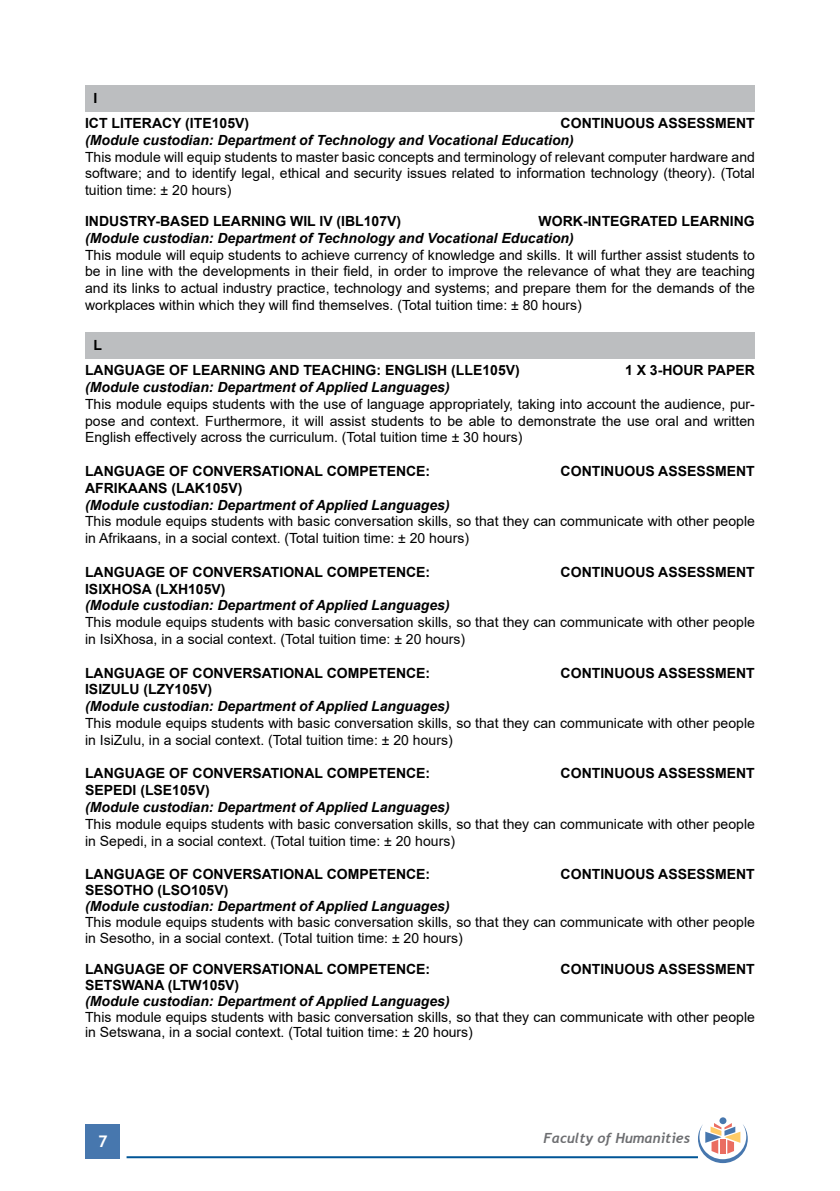
<style>
.page{position:relative;width:840px;height:1191px;background:#fff}
.page>*{position:absolute;margin:0;border:0;box-sizing:border-box;transform-origin:0 0}
.t1{font:700 16px "Trebuchet MS";color:#fff}
.t2{font:14px/16.8px "Arial";color:#000}
.t3{font:700 14px/24.8px "Arial";color:#000}
.t4{font:italic 700 14px "Arial";color:#000}
.t5{font:italic 700 14px "Trebuchet";color:#6d6e71}
</style>
<div class="page">
<div style="left:86px;top:1124px;width:34px;height:34px;background:#4777ae"></div>
<hr style="left:126px;top:1156px;width:571px;height:2px;background:#005596">
<div style="left:719px;top:1117px;width:7px;height:7px;background:#4777ae;border-radius:50%"></div>
<svg style="left:697px;top:1123px;width:50px;height:40px"></svg>
<div style="left:85px;top:85px;width:669px;height:26px;background:#bcbec0"></div>
<div style="left:85px;top:332px;width:669px;height:26px;background:#bcbec0"></div>
<p class="t3" style="left:85px;top:86px;width:165px;text-indent:8px">I<br>ICT LITERACY (ITE105V)</p>
<p class="t3" style="left:560px;top:111px;width:195px">CONTINUOUS ASSESSMENT</p>
<p class="t4" style="left:85px;top:131px;width:490px">(Module custodian: Department of Technology and Vocational Education)</p>
<p class="t2" style="left:85px;top:148px;width:671px;text-align:justify">This module will equip students to master basic concepts and terminology of relevant computer hardware and software; and to identify legal, ethical and security issues related to information technology (theory). (Total tuition time: ± 20 hours)</p>
<p class="t3" style="left:85px;top:209px;width:317px">INDUSTRY-BASED LEARNING WIL IV (IBL107V)</p>
<p class="t3" style="left:538px;top:209px;width:217px">WORK-INTEGRATED LEARNING</p>
<p class="t4" style="left:85px;top:229px;width:490px">(Module custodian: Department of Technology and Vocational Education)</p>
<p class="t2" style="left:85px;top:246px;width:671px;text-align:justify">This module will equip students to achieve currency of knowledge and skills. It will further assist students to be in line with the developments in their field, in order to improve the relevance of what they are teaching and its links to actual industry practice, technology and systems; and prepare them for the demands of the workplaces within which they will find themselves. (Total tuition time: ± 80 hours)</p>
<p class="t3" style="left:85px;top:333px;width:436px;text-indent:8px">L<br>LANGUAGE OF LEARNING AND TEACHING: ENGLISH (LLE105V)</p>
<p class="t3" style="left:624px;top:358px;width:131px">1 X 3-HOUR PAPER</p>
<p class="t4" style="left:85px;top:378px;width:366px">(Module custodian: Department of Applied Languages)</p>
<p class="t2" style="left:85px;top:395px;width:671px;text-align:justify">This module equips students with the use of language appropriately, taking into account the audience, pur&shy;pose and context. Furthermore, it will assist students to be able to demonstrate the use oral and written English effectively across the curriculum. (Total tuition time ± 30 hours)</p>
<p class="t3" style="left:85px;top:459px;width:346px">LANGUAGE OF CONVERSATIONAL COMPETENCE:</p>
<p class="t3" style="left:560px;top:459px;width:195px">CONTINUOUS ASSESSMENT</p>
<p class="t3" style="left:85px;top:475px;width:159px">AFRIKAANS (LAK105V)</p>
<p class="t4" style="left:85px;top:495px;width:366px">(Module custodian: Department of Applied Languages)</p>
<p class="t2" style="left:85px;top:513px;width:671px">This module equips students with basic conversation skills, so that they can communicate with other people in Afrikaans, in a social context. (Total tuition time: ± 20 hours)</p>
<p class="t3" style="left:85px;top:559px;width:346px">LANGUAGE OF CONVERSATIONAL COMPETENCE:</p>
<p class="t3" style="left:560px;top:559px;width:195px">CONTINUOUS ASSESSMENT</p>
<p class="t3" style="left:85px;top:576px;width:142px">ISIXHOSA (LXH105V)</p>
<p class="t4" style="left:85px;top:596px;width:366px">(Module custodian: Department of Applied Languages)</p>
<p class="t2" style="left:85px;top:614px;width:671px">This module equips students with basic conversation skills, so that they can communicate with other people in IsiXhosa, in a social context. (Total tuition time: ± 20 hours)</p>
<p class="t3" style="left:85px;top:660px;width:346px">LANGUAGE OF CONVERSATIONAL COMPETENCE:</p>
<p class="t3" style="left:560px;top:660px;width:195px">CONTINUOUS ASSESSMENT</p>
<p class="t3" style="left:85px;top:677px;width:128px">ISIZULU (LZY105V)</p>
<p class="t4" style="left:85px;top:697px;width:366px">(Module custodian: Department of Applied Languages)</p>
<p class="t2" style="left:85px;top:714px;width:671px">This module equips students with basic conversation skills, so that they can communicate with other people in IsiZulu, in a social context. (Total tuition time: ± 20 hours)</p>
<p class="t3" style="left:85px;top:761px;width:346px">LANGUAGE OF CONVERSATIONAL COMPETENCE:</p>
<p class="t3" style="left:560px;top:761px;width:195px">CONTINUOUS ASSESSMENT</p>
<p class="t3" style="left:85px;top:778px;width:126px">SEPEDI (LSE105V)</p>
<p class="t4" style="left:85px;top:798px;width:366px">(Module custodian: Department of Applied Languages)</p>
<p class="t2" style="left:85px;top:815px;width:671px">This module equips students with basic conversation skills, so that they can communicate with other people in Sepedi, in a social context. (Total tuition time: ± 20 hours)</p>
<p class="t3" style="left:85px;top:861px;width:346px">LANGUAGE OF CONVERSATIONAL COMPETENCE:</p>
<p class="t3" style="left:560px;top:861px;width:195px">CONTINUOUS ASSESSMENT</p>
<p class="t3" style="left:85px;top:877px;width:145px">SESOTHO (LSO105V)</p>
<p class="t4" style="left:85px;top:896px;width:366px">(Module custodian: Department of Applied Languages)</p>
<p class="t2" style="left:85px;top:913px;width:671px;line-height:16px">This module equips students with basic conversation skills, so that they can communicate with other people in Sesotho, in a social context. (Total tuition time: ± 20 hours)</p>
<p class="t3" style="left:85px;top:957px;width:346px">LANGUAGE OF CONVERSATIONAL COMPETENCE:</p>
<p class="t3" style="left:560px;top:957px;width:195px">CONTINUOUS ASSESSMENT</p>
<p class="t3" style="left:85px;top:972px;width:156px">SETSWANA (LTW105V)</p>
<p class="t4" style="left:85px;top:991px;width:366px">(Module custodian: Department of Applied Languages)</p>
<p class="t2" style="left:85px;top:1008px;width:671px;line-height:15.8px">This module equips students with basic conversation skills, so that they can communicate with other people in Setswana, in a social context. (Total tuition time: ± 20 hours)</p>
<p class="t1" style="left:98px;top:1131px;width:11px">7</p>
<p class="t5" style="left:543px;top:1129px;width:148px">Faculty of Humanities</p>
</div>
